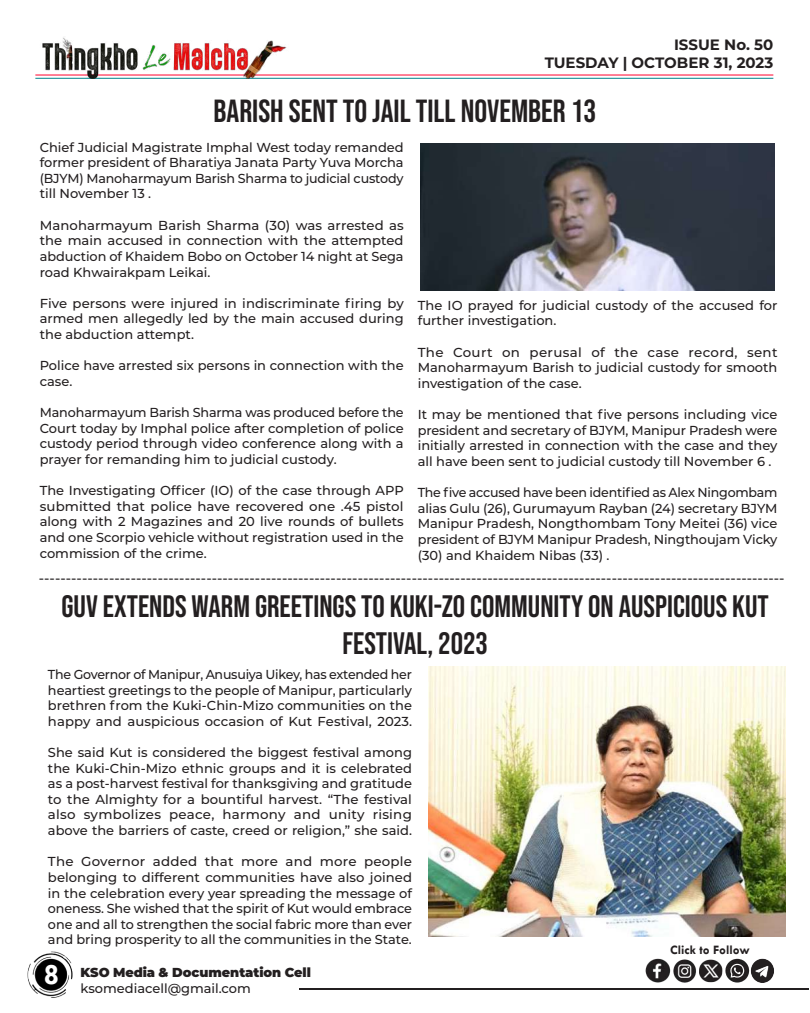
<style>
.page{position:relative;width:810px;height:1013px;background:#fff}
.page>*{position:absolute;margin:0;border:0;box-sizing:border-box;transform-origin:0 0}
.t1{font:32px "Bebas Neue";color:#231f20}
.t2{font:31px/37.2px "Bebas Neue";color:#231f20;text-align:center}
.t3{font:700 30px "Tw Cen";color:#fff}
.t4{font:700 15px/18px "Montserrat";color:#231f20;text-align:right}
.t5{font:500 14px "Montserrat";color:#231f20}
.t6{font:500 13px/15.6px "Montserrat";color:#231f20;text-align:justify}
.t7{font:900 13px "Montserrat";letter-spacing:-.005em;color:#231f20}
.t8{font:700 13px "Tw Cen";color:#231f20}
</style>
<div class="page">
<hr style="left:299px;top:988px;width:509px;height:1px;background:#231f20">
<img style="left:27px;top:951px;width:46px;height:47px">
<hr style="left:35px;top:74px;width:738px;height:1px;background:#ff002d">
<hr style="left:35px;top:78px;width:738px;height:1px;background:#00848b">
<img style="left:35px;top:37px;width:254px;height:42px">
<img style="left:645px;top:958px;width:129px;height:25px">
<img style="left:420px;top:144px;width:354px;height:146px">
<img style="left:428px;top:666px;width:358px;height:270px">
<p class="t4" style="left:545px;top:35px;width:230px">ISSUE No. 50<br>TUESDAY | OCTOBER 31, 2023</p>
<h1 class="t1" style="left:214px;top:93px;width:384px">BARISH SENT TO JAIL TILL NOVEMBER 13</h1>
<p class="t6" style="left:40px;top:139px;width:366px">Chief Judicial Magistrate Imphal West today remanded former president of Bharatiya Janata Party Yuva Morcha (BJYM) Manoharmayum Barish Sharma to judicial custody till November 13 .</p>
<p class="t6" style="left:40px;top:217px;width:366px">Manoharmayum Barish Sharma (30) was arrested as the main accused in connection with the attempted abduction of Khaidem Bobo on October 14 night at Sega road Khwairakpam Leikai.</p>
<p class="t6" style="left:40px;top:295px;width:366px">Five persons were injured in indiscriminate firing by armed men allegedly led by the main accused during the abduction attempt.</p>
<p class="t6" style="left:40px;top:357px;width:366px">Police have arrested six persons in connection with the case.</p>
<p class="t6" style="left:40px;top:404px;width:366px">Manoharmayum Barish Sharma was produced before the Court today by Imphal police after completion of police custody period through video conference along with a prayer for remanding him to judicial custody.</p>
<p class="t6" style="left:40px;top:482px;width:366px">The Investigating Officer (IO) of the case through APP submitted that police have recovered one .45 pistol along with 2 Magazines and 20 live rounds of bullets and one Scorpio vehicle without registration used in the commission of the crime.</p>
<p class="t6" style="left:418px;top:297px;width:361px">The IO prayed for judicial custody of the accused for further investigation.</p>
<p class="t6" style="left:418px;top:343px;width:361px">The Court on perusal of the case record, sent Manoharmayum Barish to judicial custody for smooth investigation of the case.</p>
<p class="t6" style="left:418px;top:406px;width:361px">It may be mentioned that five persons including vice president and secretary of BJYM, Manipur Pradesh were initially arrested in connection with the case and they all have been sent to judicial custody till November 6 .</p>
<p class="t6" style="left:418px;top:484px;width:361px">The five accused have been identified as Alex Ningombam alias Gulu (26), Gurumayum Rayban (24) secretary BJYM Manipur Pradesh, Nongthombam Tony Meitei (36) vice president of BJYM Manipur Pradesh, Ningthoujam Vicky (30) and Khaidem Nibas (33) .</p>
<p class="t5" style="left:39px;top:568px;width:747px">------------------------------------------------------------------------------------------------------------------------------------------</p>
<h2 class="t2" style="left:61px;top:587px;width:709px">GUV EXTENDS WARM GREETINGS TO KUKI-ZO COMMUNITY ON AUSPICIOUS KUT<br>FESTIVAL, 2023</h2>
<p class="t6" style="left:48px;top:666px;width:366px">The Governor of Manipur, Anusuiya Uikey, has extended her heartiest greetings to the people of Manipur, particularly brethren from the Kuki-Chin-Mizo communities on the happy and auspicious occasion of Kut Festival, 2023.</p>
<p class="t6" style="left:48px;top:744px;width:366px">She said Kut is considered the biggest festival among the Kuki-Chin-Mizo ethnic groups and it is celebrated as a post-harvest festival for thanksgiving and gratitude to the Almighty for a bountiful harvest. “The festival also symbolizes peace, harmony and unity rising above the barriers of caste, creed or religion,” she said.</p>
<p class="t6" style="left:48px;top:853px;width:366px">The Governor added that more and more people belonging to different communities have also joined in the celebration every year spreading the message of oneness. She wished that the spirit of Kut would embrace one and all to strengthen the social fabric more than ever and bring prosperity to all the communities in the State.</p>
<h3 class="t3" style="left:43px;top:956px;width:17px">8</h3>
<p class="t7" style="left:81px;top:962px;width:232px">KSO Media &amp; Documentation Cell</p>
<p class="t6" style="left:81px;top:979px;width:172px">ksomediacell@gmail.com</p>
<p class="t8" style="left:670px;top:942px;width:81px">Click to Follow</p>
</div>
